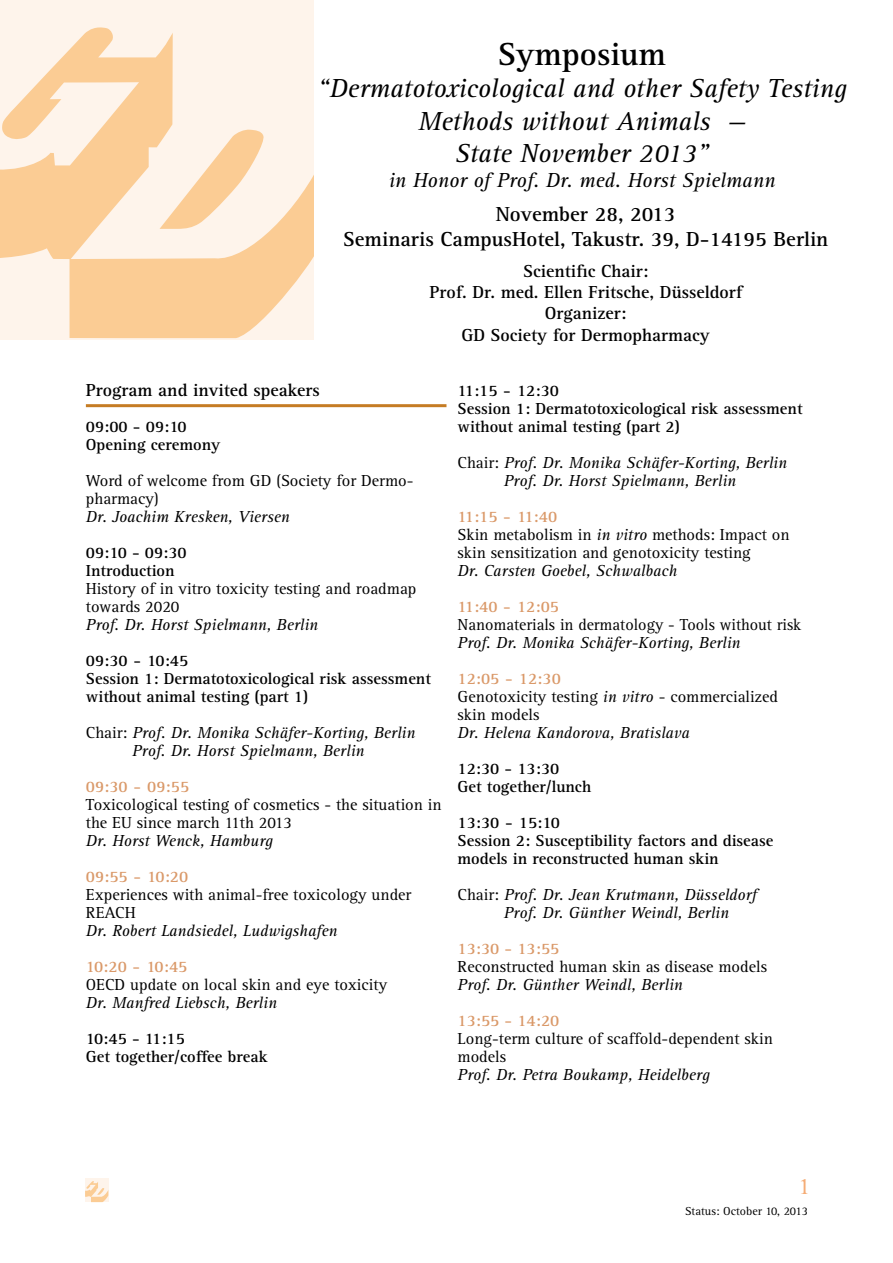
<style>
.page{position:relative;width:893px;height:1263px;background:#fff}
.page>*{position:absolute;margin:0;border:0;box-sizing:border-box;transform-origin:0 0}
.t1{font:700 33px "Agfa Rotis Serif";color:#000}
.t2{font:italic 27px/32.4px "Agfa Rotis Serif";color:#000;text-align:center}
.t3{font:24px "Agfa Rotis Serif";color:#f5ac75}
.t4{font:700 21px/25.2px "Agfa Rotis Serif";color:#000;text-align:center}
.t5{font:italic 21px "Agfa Rotis Serif";color:#000}
.t6{font:700 18px/21.5px "Agfa Rotis Serif";color:#000;text-align:center}
.t7{font:16.5px/18px "Agfa Rotis Serif";color:#000}
.t8{font:italic 16.5px/18px "Agfa Rotis Serif";color:#000;text-align:center}
.t9{font:700 16.5px/18px "Agfa Rotis Serif";color:#000}
.t10{font:700 16.5px "Agfa Rotis Serif";color:#da9969}
.t11{font:12px "Agfa Rotis Serif";color:#000}
.s1{font-style:normal}
.s2{font-weight:700;color:#da9969}
.s3{font-style:italic}
</style>
<div class="page">
<div style="left:85px;top:1179px;width:23px;height:23px;background:#fef4eb"></div>
<svg style="left:85px;top:1181px;width:23px;height:21px"></svg>
<hr style="left:86px;top:404px;width:360px;height:3px;background:#c57c24">
<div style="left:0;top:0;width:314px;height:339px;background:#fef4eb"></div>
<svg style="left:0;top:27px;width:314px;height:311px"></svg>
<svg style="left:160px;top:129px;width:105px;height:100px"></svg>
<h1 class="t1" style="left:498px;top:34px;width:170px">Symposium</h1>
<h2 class="t2" style="left:317px;top:73px;width:530px">“Dermatotoxicological and other Safety Testing<br>Methods without Animals —<br>State November 2013”</h2>
<p class="t5" style="left:389px;top:169px;width:388px">in Honor of Prof. Dr. med. Horst Spielmann</p>
<p class="t4" style="left:343px;top:202px;width:487px">November 28, 2013<br>Seminaris CampusHotel, Takustr. 39, D-14195 Berlin</p>
<p class="t6" style="left:429px;top:261px;width:314px">Scientific Chair:<br>Prof. Dr. med. Ellen Fritsche, Düsseldorf<br>Organizer:<br>GD Society for Dermopharmacy</p>
<p class="t6" style="left:86px;top:380px;width:235px">Program and invited speakers</p>
<p class="t9" style="left:86px;top:418px;width:136px">09:00 - 09:10<br>Opening ceremony</p>
<p class="t7" style="left:86px;top:472px;width:329px">Word of welcome from GD (Society for Dermo&shy;pharmacy)</p>
<p class="t8" style="left:86px;top:508px;width:205px">Dr. Joachim Kresken, Viersen</p>
<p class="t9" style="left:86px;top:544px;width:102px">09:10 - 09:30<br>Introduction</p>
<p class="t7" style="left:86px;top:580px;width:332px">History of in vitro toxicity testing and roadmap towards 2020</p>
<p class="t8" style="left:86px;top:616px;width:234px">Prof. Dr. Horst Spielmann, Berlin</p>
<p class="t9" style="left:86px;top:652px;width:347px">09:30 - 10:45<br>Session 1: Dermatotoxicological risk assessment without animal testing (part 1)</p>
<p class="t8" style="left:86px;top:724px;width:331px"><span class="s1">Chair:</span> Prof. Dr. Monika Schäfer-Korting, Berlin<br>Prof. Dr. Horst Spielmann, Berlin</p>
<p class="t10" style="left:86px;top:777px;width:105px">09:30 - 09:55</p>
<p class="t7" style="left:86px;top:796px;width:357px">Toxicological testing of cosmetics - the situation in the EU since march 11th 2013</p>
<p class="t8" style="left:86px;top:832px;width:188px">Dr. Horst Wenck, Hamburg</p>
<p class="t10" style="left:86px;top:867px;width:104px">09:55 - 10:20</p>
<p class="t7" style="left:86px;top:886px;width:327px">Experiences with animal-free toxicology under<br>REACH</p>
<p class="t8" style="left:86px;top:922px;width:253px">Dr. Robert Landsiedel, Ludwigshafen</p>
<p class="t10" style="left:86px;top:957px;width:103px">10:20 - 10:45</p>
<p class="t7" style="left:86px;top:976px;width:303px">OECD update on local skin and eye toxicity</p>
<p class="t8" style="left:86px;top:994px;width:192px">Dr. Manfred Liebsch, Berlin</p>
<p class="t9" style="left:86px;top:1030px;width:183px">10:45 - 11:15<br>Get together/coffee break</p>
<p class="t9" style="left:458px;top:382px;width:347px">11:15 - 12:30<br>Session 1: Dermatotoxicological risk assessment without animal testing (part 2)</p>
<p class="t8" style="left:458px;top:454px;width:331px"><span class="s1">Chair:</span> Prof. Dr. Monika Schäfer-Korting, Berlin<br>Prof. Dr. Horst Spielmann, Berlin</p>
<p class="t7" style="left:458px;top:508px;width:334px"><span class="s2">11:15 - 11:40<br></span>Skin metabolism in <span class="s3">in vitro</span> methods: Impact on skin sensitization and genotoxicity testing</p>
<p class="t8" style="left:458px;top:562px;width:221px">Dr. Carsten Goebel, Schwalbach</p>
<p class="t10" style="left:458px;top:597px;width:103px">11:40 - 12:05</p>
<p class="t7" style="left:458px;top:616px;width:345px">Nanomaterials in dermatology - Tools without risk</p>
<p class="t8" style="left:458px;top:634px;width:284px">Prof. Dr. Monika Schäfer-Korting, Berlin</p>
<p class="t7" style="left:458px;top:670px;width:322px"><span class="s2">12:05 - 12:30<br></span>Genotoxicity testing <span class="s3">in vitro</span> - commercialized skin models</p>
<p class="t8" style="left:458px;top:724px;width:234px">Dr. Helena Kandorova, Bratislava</p>
<p class="t9" style="left:458px;top:760px;width:135px">12:30 - 13:30<br>Get together/lunch</p>
<p class="t9" style="left:458px;top:814px;width:318px">13:30 - 15:10<br>Session 2: Susceptibility factors and disease models in reconstructed human skin</p>
<p class="t8" style="left:504px;top:886px;width:254px;text-align:left;text-indent:-46px"><span class="s1">Chair:</span> Prof. Dr. Jean Krutmann, Düsseldorf<br>Prof. Dr. Günther Weindl, Berlin</p>
<p class="t10" style="left:458px;top:939px;width:103px">13:30 - 13:55</p>
<p class="t7" style="left:458px;top:958px;width:311px">Reconstructed human skin as disease models</p>
<p class="t8" style="left:458px;top:976px;width:227px">Prof. Dr. Günther Weindl, Berlin</p>
<p class="t10" style="left:458px;top:1011px;width:103px">13:55 - 14:20</p>
<p class="t7" style="left:458px;top:1030px;width:317px">Long-term culture of scaffold-dependent skin models</p>
<p class="t8" style="left:458px;top:1066px;width:254px">Prof. Dr. Petra Boukamp, Heidelberg</p>
<h3 class="t3" style="left:798px;top:1173px;width:14px">1</h3>
<p class="t11" style="left:685px;top:1204px;width:124px">Status: October 10, 2013</p>
</div>
